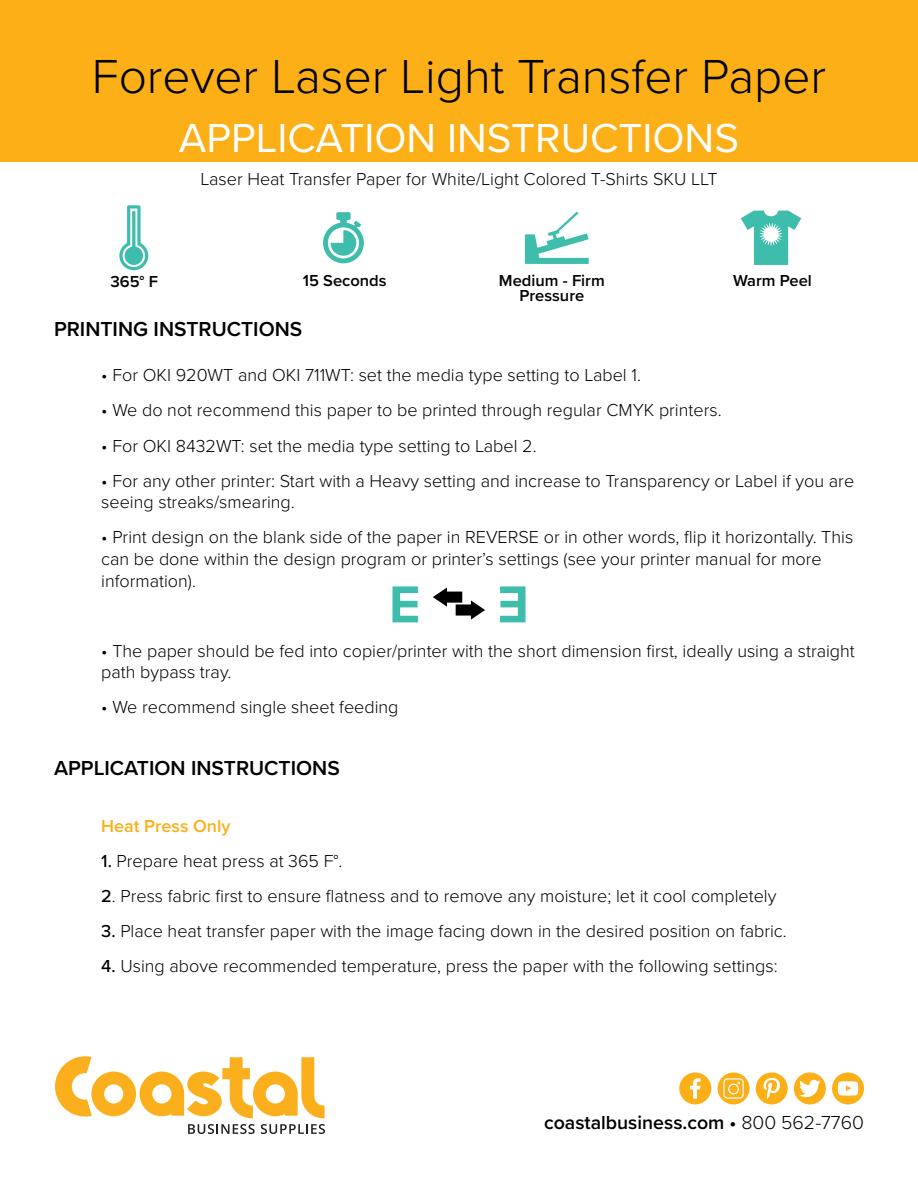
<style>
.page{position:relative;width:918px;height:1188px;background:#fff}
.page>*{position:absolute;margin:0;border:0;box-sizing:border-box;transform-origin:0 0}
.t1{font:700 53.85px "Proxima Nova";color:#3ebdac}
.t2{font:300 49.5px "Proxima Nova";color:#000}
.t3{font:42px "Proxima Nova";color:#fff}
.t4{font:600 21px "Proxima Nova";color:#000}
.t5{font:600 19.5px "Proxima Nova";color:#000}
.t6{font:300 18px/21.6px "Proxima Nova";color:#000}
.t7{font:600 18px "Proxima Nova";color:#fcaf17}
.t8{font:600 16.5px/15px "Proxima Nova";color:#000;text-align:center}
.s1{font-weight:500}
.s2{font-weight:300}
</style>
<div class="page">
<svg style="left:188px;top:1124px;width:67px;height:10px"></svg>
<svg style="left:261px;top:1124px;width:64px;height:10px"></svg>
<svg style="left:55px;top:1056px;width:270px;height:62px"></svg>
<div style="left:679px;top:1072px;width:32px;height:32px;background:#fcaf17;border-radius:50%"></div>
<svg style="left:690px;top:1078px;width:11px;height:21px"></svg>
<div style="left:718px;top:1072px;width:32px;height:32px;background:#fcaf17;border-radius:50%"></div>
<svg style="left:723px;top:1078px;width:21px;height:21px"></svg>
<div style="left:756px;top:1072px;width:32px;height:32px;background:#fcaf17;border-radius:50%"></div>
<svg style="left:763px;top:1078px;width:17px;height:21px"></svg>
<div style="left:794px;top:1072px;width:32px;height:32px;background:#fcaf17;border-radius:50%"></div>
<svg style="left:799px;top:1080px;width:22px;height:17px"></svg>
<div style="left:832px;top:1072px;width:32px;height:32px;background:#fcaf17;border-radius:50%"></div>
<svg style="left:838px;top:1081px;width:20px;height:15px"></svg>
<div style="left:0;top:0;width:918px;height:161px;background:#fcaf17"></div>
<svg style="left:433px;top:588px;width:52px;height:32px"></svg>
<svg style="left:119px;top:205px;width:29px;height:65px"></svg>
<svg style="left:323px;top:212px;width:41px;height:51px"></svg>
<svg style="left:741px;top:211px;width:60px;height:54px"></svg>
<svg style="left:525px;top:212px;width:64px;height:52px"></svg>
<h2 class="t2" style="left:92px;top:40px;width:736px">Forever Laser Light Transfer Paper</h2>
<h3 class="t3" style="left:179px;top:106px;width:562px">APPLICATION INSTRUCTIONS</h3>
<p class="t6" style="left:200px;top:167px;width:519px">Laser Heat Transfer Paper for White/Light Colored T-Shirts SKU LLT</p>
<p class="t8" style="left:110px;top:273px;width:49px">365° F</p>
<p class="t8" style="left:303px;top:273px;width:85px">15 Seconds</p>
<p class="t8" style="left:499px;top:273px;width:107px">Medium - Firm<br>Pressure</p>
<p class="t8" style="left:733px;top:273px;width:80px">Warm Peel</p>
<p class="t4" style="left:54px;top:313px;width:250px">PRINTING INSTRUCTIONS</p>
<p class="t6" style="left:101px;top:364px;width:541px">• For OKI 920WT and OKI 711WT: set the media type setting to Label 1.</p>
<p class="t6" style="left:101px;top:399px;width:622px">• We do not recommend this paper to be printed through regular CMYK printers.</p>
<p class="t6" style="left:101px;top:434px;width:437px">• For OKI 8432WT: set the media type setting to Label 2.</p>
<p class="t6" style="left:101px;top:469px;width:754px">• For any other printer: Start with a Heavy setting and increase to Transparency or Label if you are seeing streaks/smearing.</p>
<p class="t6" style="left:101px;top:526px;width:754px">• Print design on the blank side of the paper in REVERSE or in other words, flip it horizontally. This can be done within the design program or printer’s settings (see your printer manual for more information).</p>
<h1 class="t1" style="left:389px;top:564px;width:33px">E</h1>
<p class="t6" style="left:101px;top:639px;width:755px">• The paper should be fed into copier/printer with the short dimension first, ideally using a straight path bypass tray.</p>
<p class="t6" style="left:101px;top:696px;width:299px">• We recommend single sheet feeding</p>
<p class="t4" style="left:54px;top:752px;width:287px">APPLICATION INSTRUCTIONS</p>
<p class="t7" style="left:101px;top:812px;width:131px">Heat Press Only</p>
<p class="t6" style="left:101px;top:849px;width:243px"><span class="s1">1.</span> Prepare heat press at 365 F°.</p>
<p class="t6" style="left:101px;top:884px;width:677px"><span class="s1">2</span>. Press fabric first to ensure flatness and to remove any moisture; let it cool completely</p>
<p class="t6" style="left:101px;top:919px;width:687px"><span class="s1">3.</span> Place heat transfer paper with the image facing down in the desired position on fabric.</p>
<p class="t6" style="left:101px;top:954px;width:678px"><span class="s1">4.</span> Using above recommended temperature, press the paper with the following settings:</p>
<p class="t5" style="left:544px;top:1108px;width:321px">coastalbusiness.com • <span class="s2">800 562-7760</span></p>
</div>
